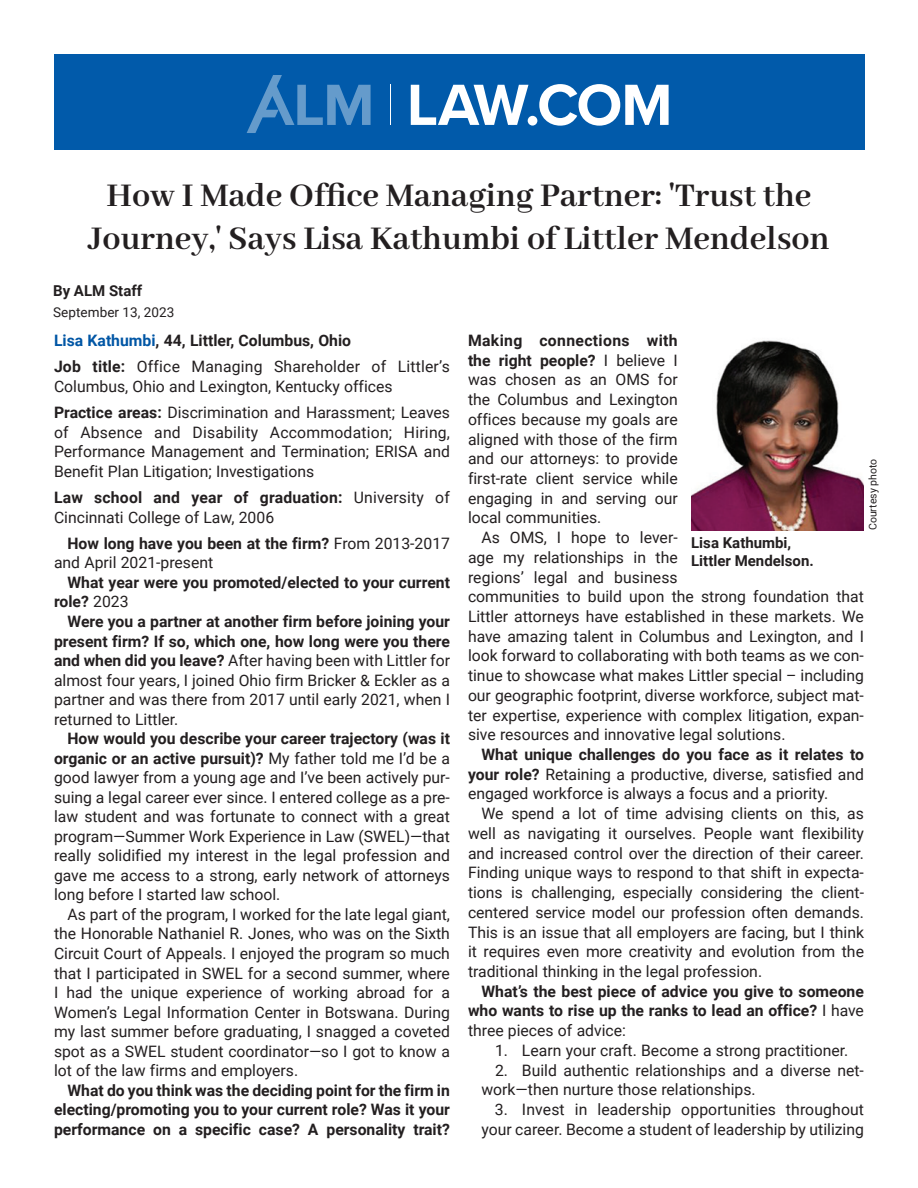
<style>
.page{position:relative;width:918px;height:1188px;background:#fff}
.page>*{position:absolute;margin:0;border:0;box-sizing:border-box;transform-origin:0 0}
.t1{font:700 36px/43.2px "Abhaya Libre";color:#231f20;text-align:center}
.t2{font:15.75px/19.6px "Roboto";color:#231f20;text-align:justify}
.t3{font:700 15.75px/19.5px "Roboto";color:#231f20;text-align:justify}
.t4{font:700 15px/18px "Roboto";color:#231f20}
.t5{font:13.5px "Roboto";letter-spacing:.005em;color:#231f20}
.t6{font:10.5px "Roboto";color:#231f20}
.s1{font-weight:700;color:#0156a5}
.s2{font-weight:700}
.s3{font-weight:400}
</style>
<div class="page">
<div style="left:54px;top:55px;width:810px;height:95px;background:#015aaa"></div>
<hr style="left:391px;top:85px;width:1px;height:40px;background:#fff">
<svg style="left:247px;top:76px;width:124px;height:57px"></svg>
<svg style="left:411px;top:85px;width:117px;height:40px"></svg>
<div style="left:528px;top:116px;width:9px;height:10px;background:#fff;border-radius:50%"></div>
<svg style="left:539px;top:84px;width:130px;height:42px"></svg>
<img style="left:691px;top:340px;width:173px;height:190px">
<h1 class="t1" style="left:88px;top:175px;width:743px">How I Made Office Managing Partner: 'Trust the<br>Journey,' Says Lisa Kathumbi of Littler Mendelson</h1>
<p class="t4" style="left:53px;top:281px;width:91px">By ALM Staff</p>
<p class="t5" style="left:53px;top:302px;width:123px">September 13, 2023</p>
<p class="t2" style="left:54px;top:327px;width:397px;line-height:26.2px"><span class="s1">Lisa Kathumbi</span><span class="s2">, 44, Littler, Columbus, Ohio<br>Job title:</span> Office Managing Shareholder of Littler’s</p>
<p class="t2" style="left:54px;top:373px;width:398px;line-height:26.2px">Columbus, Ohio and Lexington, Kentucky offices<br><span class="s2">Practice areas:</span> Discrimination and Harassment; Leaves</p>
<p class="t2" style="left:54px;top:422px;width:398px">of Absence and Disability Accommodation; Hiring, Performance Management and Termination; ERISA and Benefit Plan Litigation; Investigations</p>
<p class="t2" style="left:54px;top:487px;width:397px"><span class="s2">Law school and year of graduation:</span> University of<br>Cincinnati College of Law, 2006</p>
<p class="t2" style="left:54px;top:533px;width:398px;text-indent:13px"><span class="s2">How long have you been at the firm?</span> From 2013-2017 and April 2021-present</p>
<p class="t3" style="left:54px;top:572px;width:398px;text-indent:13px">What year were you promoted/elected to your current role? <span class="s3">2023</span></p>
<p class="t2" style="left:54px;top:611px;width:398px;text-indent:13px"><span class="s2">Were you a partner at another firm before joining your present firm? If so, which one, how long were you there and when did you leave?</span> After having been with Littler for almost four years, I joined Ohio firm Bricker &amp; Eckler as a partner and was there from 2017 until early 2021, when I returned to Littler.</p>
<p class="t2" style="left:54px;top:728px;width:398px;text-indent:13px"><span class="s2">How would you describe your career trajectory (was it organic or an active pursuit)?</span> My father told me I’d be a good lawyer from a young age and I’ve been actively pur&shy;suing a legal career ever since. I entered college as a pre&shy;law student and was fortunate to connect with a great program—Summer Work Experience in Law (SWEL)—that really solidified my interest in the legal profession and gave me access to a strong, early network of attorneys long before I started law school.</p>
<p class="t2" style="left:54px;top:904px;width:398px;text-indent:13px">As part of the program, I worked for the late legal giant, the Honorable Nathaniel R. Jones, who was on the Sixth Circuit Court of Appeals. I enjoyed the program so much that I participated in SWEL for a second summer, where I had the unique experience of working abroad for a Women’s Legal Information Center in Botswana. During my last summer before graduating, I snagged a coveted spot as a SWEL student coordinator—so I got to know a lot of the law firms and employers.</p>
<p class="t3" style="left:54px;top:1080px;width:398px;text-indent:13px">What do you think was the deciding point for the firm in electing/promoting you to your current role? Was it your performance on a specific case? A personality trait?</p>
<p class="t2" style="left:468px;top:330px;width:211px"><span class="s2">Making connections with the right people?</span> I believe I was chosen as an OMS for the Columbus and Lexington offices because my goals are aligned with those of the firm and our attorneys: to provide first-rate client service while engaging in and serving our local communities.</p>
<p class="t2" style="left:468px;top:527px;width:398px;text-align:left;text-indent:13px">As OMS, I hope to lever-<br>age my relationships in the<br>regions’ legal and business<br>communities to build upon the strong foundation that Littler attorneys have established in these markets. We have amazing talent in Columbus and Lexington, and I look forward to collaborating with both teams as we con&shy;tinue to showcase what makes Littler special – including our geographic footprint, diverse workforce, subject mat&shy;ter expertise, experience with complex litigation, expan&shy;sive resources and innovative legal solutions.</p>
<p class="t2" style="left:468px;top:744px;width:398px;text-indent:13px"><span class="s2">What unique challenges do you face as it relates to your role?</span> Retaining a productive, diverse, satisfied and engaged workforce is always a focus and a priority.</p>
<p class="t2" style="left:468px;top:803px;width:398px;text-indent:13px">We spend a lot of time advising clients on this, as well as navigating it ourselves. People want flexibility and increased control over the direction of their career.<br>Finding unique ways to respond to that shift in expecta&shy;tions is challenging, especially considering the client&shy;centered service model our profession often demands.<br>This is an issue that all employers are facing, but I think it requires even more creativity and evolution from the traditional thinking in the legal profession.</p>
<p class="t3" style="left:468px;top:981px;width:398px;text-indent:13px">What’s the best piece of advice you give to someone who wants to rise up the ranks to lead an office? <span class="s3">I have three pieces of advice:</span></p>
<p class="t2" style="left:495px;top:1040px;width:355px">1. Learn your craft. Become a strong practitioner.</p>
<p class="t2" style="left:481px;top:1060px;width:384px;text-indent:14px">2. Build authentic relationships and a diverse net&shy;work—then nurture those relationships.</p>
<p class="t2" style="left:481px;top:1099px;width:384px;text-align:right">3. Invest in leadership opportunities throughout your career. Become a student of leadership by utilizing</p>
<p class="t6" style="left:865px;top:530px;width:73px;rotate:-90deg">Courtesy photo</p>
<p class="t4" style="left:691px;top:533px;width:124px">Lisa Kathumbi,<br>Littler Mendelson.</p>
</div>
